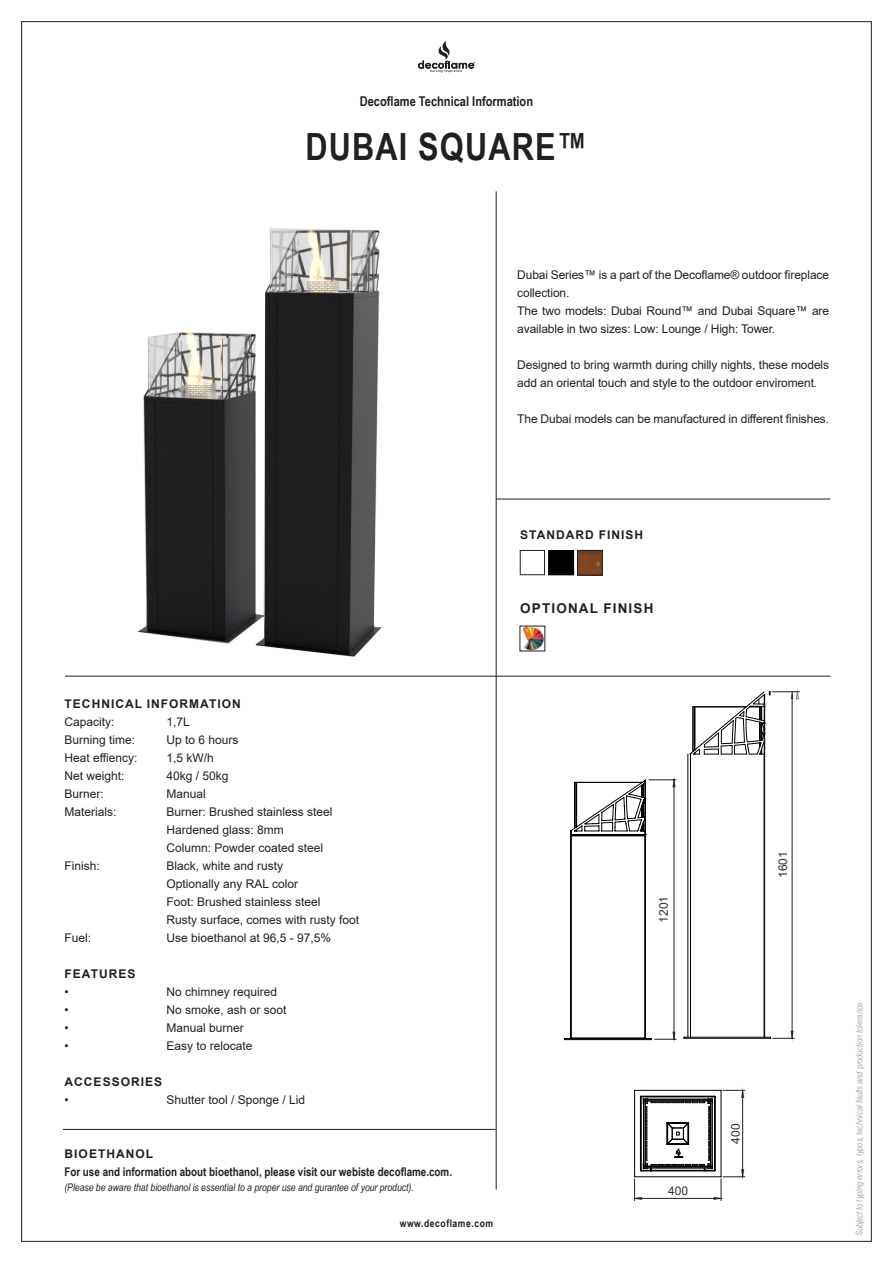
<style>
.page{position:relative;width:893px;height:1263px;background:#fff}
.page>*{position:absolute;margin:0;border:0;box-sizing:border-box;transform-origin:0 0}
.t1{font:700 37.5px "Arial Narrow";letter-spacing:.03em;color:#231f20}
.t2{font:700 13.5px "Arial Narrow";color:#231f20}
.t3{font:700 13.5px "Arial";letter-spacing:.085em;color:#231f20}
.t4{font:12px/18px "Arial";color:#231f20}
.t5{font:700 12px "Arial Narrow";color:#231f20}
.t6{font:700 12px "Arial";letter-spacing:.085em;color:#231f20}
.t7{font:12px "Arial";color:#312f30}
.t8{font:italic 10.5px "Arial Narrow";color:#231f20}
.t9{font:700 10.5px "Arial Narrow";letter-spacing:.05em;color:#231f20}
.t10{font:italic 9px "Arial Narrow";color:#a8a9ad}
</style>
<div class="page">
<svg style="left:418px;top:41px;width:57px;height:32px"></svg>
<hr style="left:496px;top:191px;width:1px;height:998px;background:#231f20">
<hr style="left:65px;top:676px;width:765px;height:1px;background:#231f20">
<hr style="left:496px;top:499px;width:334px;height:1px;background:#231f20">
<img style="left:65px;top:228px;width:400px;height:448px">
<svg style="left:634px;top:1090px;width:111px;height:110px"></svg>
<svg style="left:684px;top:691px;width:116px;height:348px"></svg>
<svg style="left:564px;top:779px;width:112px;height:261px"></svg>
<img style="left:548px;top:550px;width:26px;height:25px">
<div style="left:520px;top:550px;width:25px;height:25px;border:1px solid #231f20"></div>
<img style="left:523px;top:628px;width:20px;height:21px">
<img style="left:579px;top:552px;width:21px;height:21px">
<div style="left:577px;top:550px;width:25px;height:25px;border:1px solid #231f20"></div>
<hr style="left:63px;top:1129px;width:433px;height:1px;background:#231f20">
<p class="t2" style="left:360px;top:91px;width:175px">Decoflame Technical Information</p>
<h1 class="t1" style="left:306px;top:119px;width:283px">DUBAI SQUARE™</h1>
<p class="t4" style="left:517px;top:266px;width:313px">Dubai Series™ is a part of the Decoflame® outdoor fireplace collection.<br>The two models: Dubai Round™ and Dubai Square™ are available in two sizes: Low: Lounge / High: Tower.</p>
<p class="t4" style="left:517px;top:356px;width:313px">Designed to bring warmth during chilly nights, these models add an oriental touch and style to the outdoor enviroment.</p>
<p class="t4" style="left:517px;top:410px;width:313px">The Dubai models can be manufactured in different finishes.</p>
<p class="t6" style="left:520px;top:526px;width:124px">STANDARD FINISH</p>
<p class="t3" style="left:520px;top:598px;width:135px">OPTIONAL FINISH</p>
<p class="t6" style="left:65px;top:696px;width:178px">TECHNICAL INFORMATION</p>
<p class="t4" style="left:64px;top:713px;width:52px">Capacity:</p>
<p class="t4" style="left:166px;top:713px;width:25px">1,7L</p>
<p class="t4" style="left:64px;top:731px;width:72px">Burning time:</p>
<p class="t4" style="left:166px;top:731px;width:74px">Up to 6 hours</p>
<p class="t4" style="left:64px;top:749px;width:75px">Heat effiency:</p>
<p class="t4" style="left:166px;top:749px;width:49px">1,5 kW/h</p>
<p class="t4" style="left:64px;top:767px;width:62px">Net weight:</p>
<p class="t4" style="left:166px;top:767px;width:64px">40kg / 50kg</p>
<p class="t4" style="left:64px;top:785px;width:41px">Burner:</p>
<p class="t4" style="left:166px;top:785px;width:41px">Manual</p>
<p class="t4" style="left:64px;top:803px;width:54px">Materials:</p>
<p class="t4" style="left:166px;top:803px;width:168px">Burner: Brushed stainless steel<br>Hardened glass: 8mm<br>Column: Powder coated steel</p>
<p class="t4" style="left:64px;top:857px;width:37px">Finish:</p>
<p class="t4" style="left:166px;top:857px;width:194px">Black, white and rusty<br>Optionally any RAL color<br>Foot: Brushed stainless steel<br>Rusty surface, comes with rusty foot</p>
<p class="t4" style="left:64px;top:929px;width:28px">Fuel:</p>
<p class="t4" style="left:166px;top:929px;width:166px">Use bioethanol at 96,5 - 97,5%</p>
<p class="t6" style="left:65px;top:966px;width:71px">FEATURES</p>
<p class="t4" style="left:64px;top:983px;width:6px">•</p>
<p class="t4" style="left:166px;top:983px;width:112px">No chimney required</p>
<p class="t4" style="left:64px;top:1001px;width:6px">•</p>
<p class="t4" style="left:166px;top:1001px;width:122px">No smoke, ash or soot</p>
<p class="t4" style="left:64px;top:1019px;width:6px">•</p>
<p class="t4" style="left:166px;top:1019px;width:79px">Manual burner</p>
<p class="t4" style="left:64px;top:1037px;width:6px">•</p>
<p class="t4" style="left:166px;top:1037px;width:88px">Easy to relocate</p>
<p class="t6" style="left:65px;top:1074px;width:48px">ACCESSO</p>
<p class="t6" style="left:131px;top:1074px;width:32px">RIES</p>
<p class="t4" style="left:64px;top:1091px;width:6px">•</p>
<p class="t4" style="left:166px;top:1091px;width:140px">Shutter tool / Sponge / Lid</p>
<p class="t6" style="left:65px;top:1146px;width:35px">BIOETHAN</p>
<p class="t6" style="left:135px;top:1146px;width:19px">OL</p>
<p class="t5" style="left:64px;top:1163px;width:389px">For use and information about bioethanol, please visit our webiste decoflame.com.</p>
<p class="t8" style="left:64px;top:1180px;width:351px">(Please be aware that bioethanol is essential to a proper use and gurantee of your product).</p>
<p class="t9" style="left:400px;top:1215px;width:95px">www.decoflame.com</p>
<p class="t7" style="left:655px;top:922px;width:28px;rotate:-90deg">1201</p>
<p class="t7" style="left:668px;top:1183px;width:22px">400</p>
<p class="t7" style="left:775px;top:878px;width:28px;rotate:-90deg">1601</p>
<p class="t7" style="left:727px;top:1143px;width:22px;rotate:-90deg">400</p>
<p class="t10" style="left:853px;top:1236px;width:237px;rotate:-90deg">Subject to typing errors, typos, technical faults and production tolerance.</p>
</div>
